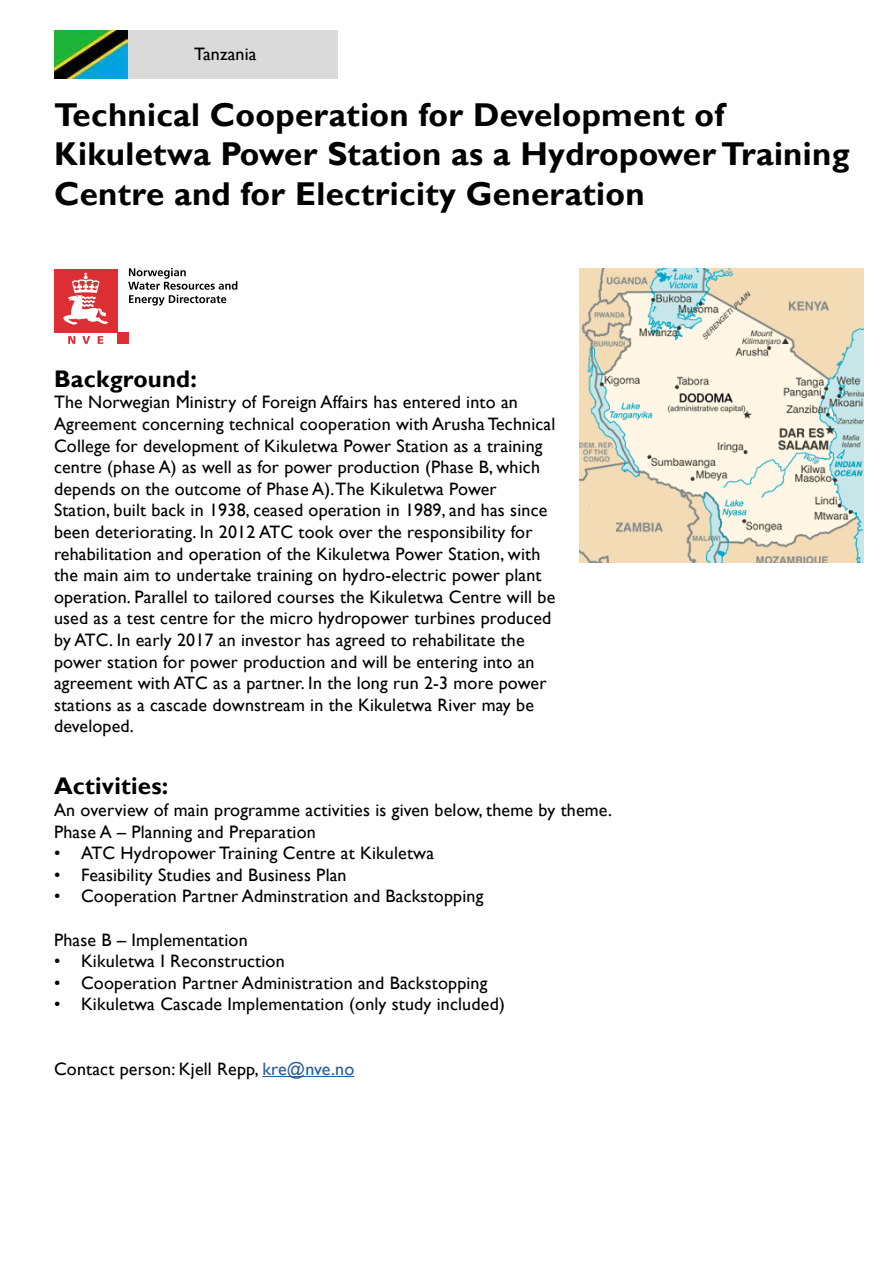
<style>
.page{position:relative;width:893px;height:1263px;background:#fff}
.page>*{position:absolute;margin:0;border:0;box-sizing:border-box;transform-origin:0 0}
.t1{font:700 33px/39.6px "Gill Sans";letter-spacing:.01em;color:#000}
.t2{font:700 24px "Gill Sans";letter-spacing:.01em;color:#000}
.t3{font:18px/21.6px "Gill Sans";letter-spacing:.01em;color:#000}
.s1{color:#275b9b}
</style>
<div class="page">
<svg style="left:68px;top:336px;width:7px;height:8px"></svg>
<svg style="left:82px;top:336px;width:8px;height:8px"></svg>
<svg style="left:98px;top:336px;width:5px;height:8px"></svg>
<div style="left:54px;top:269px;width:63px;height:64px;background:#dc2f34"></div>
<div style="left:117px;top:333px;width:12px;height:11px;background:#dc2f34"></div>
<svg style="left:128px;top:268px;width:109px;height:37px"></svg>
<svg style="left:63px;top:272px;width:45px;height:53px"></svg>
<img style="left:579px;top:269px;width:284px;height:293px">
<hr style="left:262px;top:1076px;width:92px;height:1px;background:#275b9b">
<div style="left:55px;top:30px;width:283px;height:49px;background:#dadada"></div>
<img style="left:55px;top:30px;width:73px;height:49px">
<p class="t3" style="left:194px;top:44px;width:64px">Tanzania</p>
<h1 class="t1" style="left:54px;top:96px;width:797px">Technical Cooperation for Development of<br>Kikuletwa Power Station as a Hydropower Training<br>Centre and for Electricity Generation</h1>
<h2 class="t2" style="left:54px;top:364px;width:145px">Background:</h2>
<p class="t3" style="left:54px;top:392px;width:503px">The Norwegian Ministry of Foreign Affairs has entered into an Agreement concerning technical cooperation with Arusha Technical College for development of Kikuletwa Power Station as a training centre (phase A) as well as for power production (Phase B, which depends on the outcome of Phase A). The Kikuletwa Power Station, built back in 1938, ceased operation in 1989, and has since been deteriorating. In 2012 ATC took over the responsibility for rehabilitation and operation of the Kikuletwa Power Station, with the main aim to undertake training on hydro-electric power plant operation. Parallel to tailored courses the Kikuletwa Centre will be used as a test centre for the micro hydropower turbines produced by ATC. In early 2017 an investor has agreed to rehabilitate the power station for power production and will be entering into an agreement with ATC as a partner. In the long run 2-3 more power stations as a cascade downstream in the Kikuletwa River may be developed.</p>
<h2 class="t2" style="left:54px;top:772px;width:116px">Activities:</h2>
<p class="t3" style="left:54px;top:799px;width:559px">An overview of main programme activities is given below, theme by theme.<br>Phase A – Planning and Preparation</p>
<p class="t3" style="left:54px;top:843px;width:382px">• ATC Hydropower Training Centre at Kikuletwa</p>
<p class="t3" style="left:54px;top:864px;width:294px">• Feasibility Studies and Business Plan</p>
<p class="t3" style="left:54px;top:886px;width:431px">• Cooperation Partner Adminstration and Backstopping</p>
<p class="t3" style="left:54px;top:929px;width:195px">Phase B – Implementation</p>
<p class="t3" style="left:54px;top:951px;width:232px">• Kikuletwa I Reconstruction</p>
<p class="t3" style="left:54px;top:972px;width:435px">• Cooperation Partner Administration and Backstopping</p>
<p class="t3" style="left:54px;top:994px;width:452px">• Kikuletwa Cascade Implementation (only study included)</p>
<p class="t3" style="left:54px;top:1059px;width:302px">Contact person: Kjell Repp, <span class="s1">kre@nve.no</span></p>
</div>
